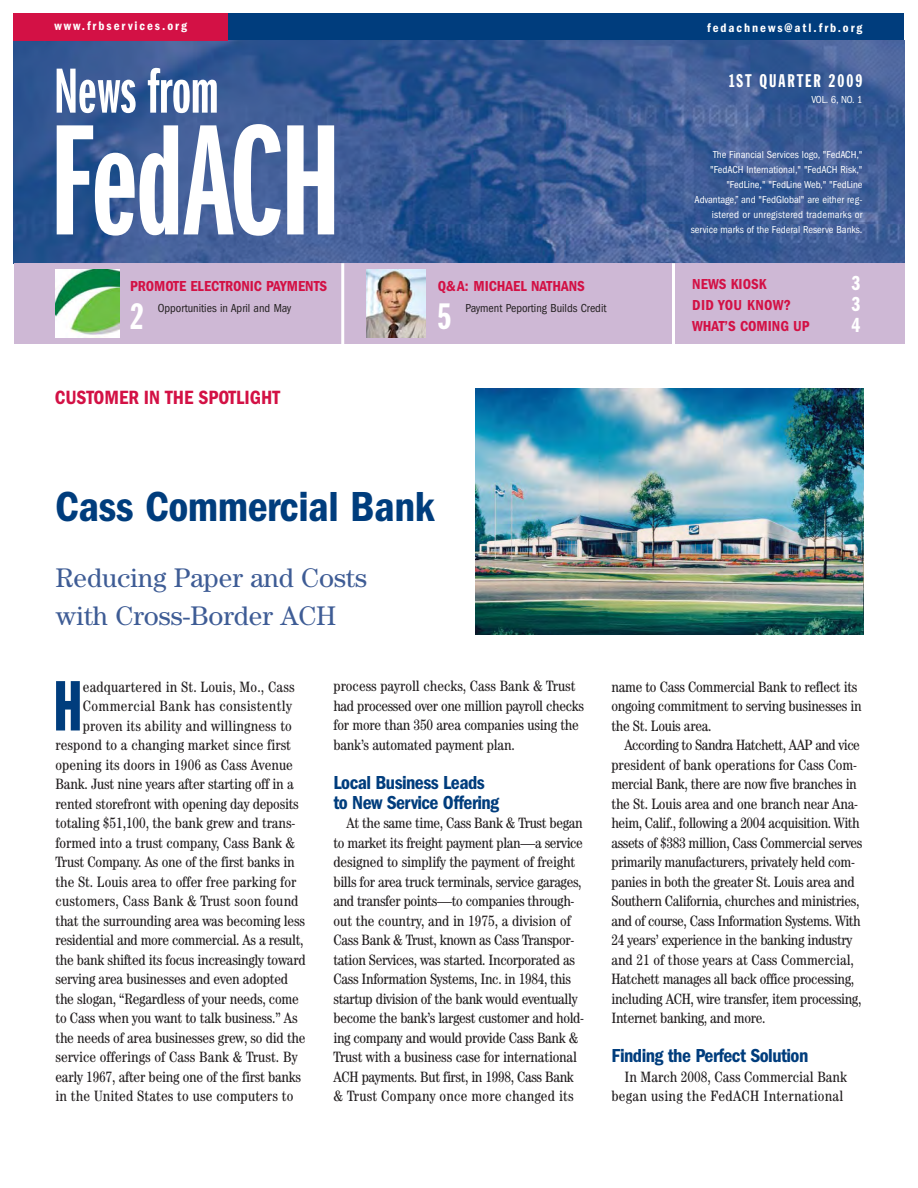
<style>
.page{position:relative;width:918px;height:1188px;background:#fff}
.page>*{position:absolute;margin:0;border:0;box-sizing:border-box;transform-origin:0 0}
.t1{font:163.5px "Franklin Gothic Demi X Cmpr";color:#fff}
.t2{font:69.3px "Franklin Gothic Extra Cond";color:#003d7d}
.t3{font:66px "Franklin Gothic Demi X Cmpr";letter-spacing:-.005em;color:#fff}
.t4{font:600 condensed 43.5px "Franklin Gothic";letter-spacing:-.01em;color:#003d7d}
.t5{font:36px "Franklin Gothic Extra Cond";color:#fff}
.t6{font:27px/37.5px "Century";color:#3e5c95}
.t7{font:21px "Franklin Gothic Demi Cmpr";color:#fff}
.t8{font:600 condensed 19.95px "Franklin Gothic";color:#d31145}
.t9{font:600 condensed 19.5px/19.5px "Franklin Gothic";letter-spacing:-.03em;color:#003d7d}
.t10{font:18px "Franklin Gothic Extra Cond";letter-spacing:.115em;color:#fff}
.t11{font:condensed 15px/19.5px "Century";letter-spacing:-.02em;color:#231f20}
.t12{font:condensed 15px "Century";letter-spacing:.01em;color:#231f20}
.t13{font:condensed 15px "Century";letter-spacing:.005em;color:#231f20}
.t14{font:condensed 15px/19.5px "Century";letter-spacing:.02em;color:#231f20;text-align:right}
.t15{font:600 condensed 15px "Franklin Gothic";color:#d31145}
.t16{font:condensed 15px "Century";color:#231f20}
.t17{font:600 condensed 15px "Franklin Gothic";letter-spacing:.025em;color:#d31145}
.t18{font:600 condensed 12.75px "Franklin Gothic";letter-spacing:.155em;color:#fff}
.t19{font:condensed 12px "Franklin Gothic";color:#231f20}
.t20{font:condensed 10.5px/15px "Franklin Gothic";color:#fff;text-align:right}
</style>
<div class="page">
<div style="left:14px;top:14px;width:890px;height:30px;background:#003d7d"></div>
<img style="left:14px;top:41px;width:890px;height:222px">
<div style="left:14px;top:14px;width:214px;height:27px;background:#d31145"></div>
<div style="left:14px;top:263px;width:890px;height:81px;background:#ceb8d5"></div>
<hr style="left:341px;top:263px;width:3px;height:86px;background:#fff">
<hr style="left:672px;top:263px;width:3px;height:86px;background:#fff">
<img style="left:475px;top:389px;width:389px;height:246px">
<img style="left:56px;top:270px;width:64px;height:67px">
<img style="left:366px;top:270px;width:59px;height:67px">
<p class="t18" style="left:54px;top:22px;width:134px">www.frbservices.org</p>
<h3 class="t3" style="left:54px;top:69px;width:167px">News from</h3>
<h1 class="t1" style="left:50px;top:125px;width:293px">FedACH</h1>
<p class="t15" style="left:130px;top:281px;width:199px">PROMOTE ELECTRONIC PAYMENTS</p>
<h3 class="t5" style="left:130px;top:304px;width:14px">2</h3>
<p class="t19" style="left:158px;top:304px;width:135px">Opportunities in April and May</p>
<h3 class="t8" style="left:55px;top:391px;width:227px">CUSTOMER IN THE SPOTLIGHT</h3>
<p class="t15" style="left:438px;top:281px;width:148px">Q&amp;A: MICHAEL NATHANS</p>
<h3 class="t5" style="left:438px;top:304px;width:14px">5</h3>
<p class="t19" style="left:465px;top:304px;width:143px">Payment Peporting Builds Credit</p>
<h3 class="t4" style="left:55px;top:492px;width:381px">Cass Commercial Bank</h3>
<h3 class="t6" style="left:56px;top:562px;width:313px">Reducing Paper and Costs with Cross-Border ACH</h3>
<p class="t18" style="left:707px;top:24px;width:157px">fedachnews@atl.frb.org</p>
<p class="t10" style="left:729px;top:74px;width:135px">1ST QUARTER 2009</p>
<p class="t20" style="left:811px;top:93px;width:53px">VOL. 6, NO. 1</p>
<p class="t20" style="left:691px;top:148px;width:173px">The Financial Services logo, "FedACH," "FedACH International," "FedACH Risk," "FedLine," "FedLine Web," "FedLine Advantage,” and "FedGlobal" are either reg&shy;istered or unregistered trademarks or service marks of the Federal Reserve Banks.</p>
<p class="t15" style="left:692px;top:279px;width:76px">NEWS KIOSK</p>
<h3 class="t7" style="left:852px;top:276px;width:10px">3</h3>
<p class="t17" style="left:692px;top:300px;width:100px">DID YOU KNOW?</p>
<h3 class="t7" style="left:852px;top:297px;width:10px">3</h3>
<p class="t15" style="left:692px;top:321px;width:119px">WHAT’S COMING UP</p>
<h3 class="t7" style="left:852px;top:318px;width:10px">4</h3>
<h2 class="t2" style="left:53px;top:681px;width:31px">H</h2>
<p class="t12" style="left:83px;top:681px;width:213px">eadquartered in St. Louis, Mo., Cass</p>
<p class="t14" style="left:83px;top:697px;width:210px">Commercial Bank has consistently</p>
<p class="t12" style="left:83px;top:720px;width:211px">proven its ability and willingness to</p>
<p class="t13" style="left:56px;top:740px;width:237px">respond to a changing market since first</p>
<p class="t13" style="left:56px;top:759px;width:239px">opening its doors in 1906 as Cass Avenue</p>
<p class="t11" style="left:56px;top:775px;width:240px">Bank. Just nine years after starting off in a</p>
<p class="t11" style="left:56px;top:795px;width:245px">rented storefront with opening day deposits</p>
<p class="t11" style="left:56px;top:814px;width:241px">totaling $51,100, the bank grew and trans-</p>
<p class="t11" style="left:56px;top:834px;width:241px">formed into a trust company, Cass Bank &amp;</p>
<p class="t11" style="left:56px;top:853px;width:241px">Trust Company. As one of the first banks in</p>
<p class="t16" style="left:56px;top:876px;width:242px">the St. Louis area to offer free parking for</p>
<p class="t12" style="left:56px;top:896px;width:245px">customers, Cass Bank &amp; Trust soon found</p>
<p class="t11" style="left:56px;top:912px;width:251px">that the surrounding area was becoming less</p>
<p class="t11" style="left:56px;top:931px;width:249px">residential and more commercial. As a result,</p>
<p class="t11" style="left:56px;top:951px;width:252px">the bank shifted its focus increasingly toward</p>
<p class="t11" style="left:56px;top:970px;width:234px">serving area businesses and even adopted</p>
<p class="t11" style="left:56px;top:990px;width:245px">the slogan, “Regardless of your needs, come</p>
<p class="t11" style="left:56px;top:1009px;width:244px">to Cass when you want to talk business.” As</p>
<p class="t11" style="left:56px;top:1029px;width:252px">the needs of area businesses grew, so did the</p>
<p class="t13" style="left:56px;top:1052px;width:244px">service offerings of Cass Bank &amp; Trust. By</p>
<p class="t11" style="left:56px;top:1068px;width:247px">early 1967, after being one of the first banks</p>
<p class="t12" style="left:56px;top:1091px;width:239px">in the United States to use computers to</p>
<p class="t11" style="left:333px;top:678px;width:252px">process payroll checks, Cass Bank &amp; Trust had processed over one million payroll checks for more than 350 area companies using the bank’s automated payment plan.</p>
<h3 class="t9" style="left:334px;top:774px;width:167px">Local Business Leads to New Service Offering</h3>
<p class="t11" style="left:334px;top:814px;width:252px;text-indent:13px">At the same time, Cass Bank &amp; Trust began to market its freight payment plan—a service designed to simplify the payment of freight bills for area truck terminals, service garages, and transfer points—to companies through&shy;out the country, and in 1975, a division of Cass Bank &amp; Trust, known as Cass Transpor&shy;tation Services, was started. Incorporated as Cass Information Systems, Inc. in 1984, this startup division of the bank would eventually become the bank’s largest customer and hold&shy;ing company and would provide Cass Bank &amp; Trust with a business case for international ACH payments. But first, in 1998, Cass Bank &amp; Trust Company once more changed its</p>
<p class="t11" style="left:611px;top:678px;width:252px">name to Cass Commercial Bank to reflect its ongoing commitment to serving businesses in the St. Louis area.</p>
<p class="t11" style="left:611px;top:736px;width:252px;text-indent:13px">According to Sandra Hatchett, AAP and vice president of bank operations for Cass Com&shy;mercial Bank, there are now five branches in the St. Louis area and one branch near Ana&shy;heim, Calif., following a 2004 acquisition. With assets of $383 million, Cass Commercial serves primarily manufacturers, privately held com&shy;panies in both the greater St. Louis area and Southern California, churches and ministries, and of course, Cass Information Systems. With 24 years’ experience in the banking industry and 21 of those years at Cass Commercial, Hatchett manages all back office processing, including ACH, wire transfer, item processing, Internet banking, and more.</p>
<h3 class="t9" style="left:612px;top:1047px;width:198px">Finding the Perfect Solution</h3>
<p class="t14" style="left:612px;top:1068px;width:237px">In March 2008, Cass Commercial Bank began using the FedACH International</p>
</div>
